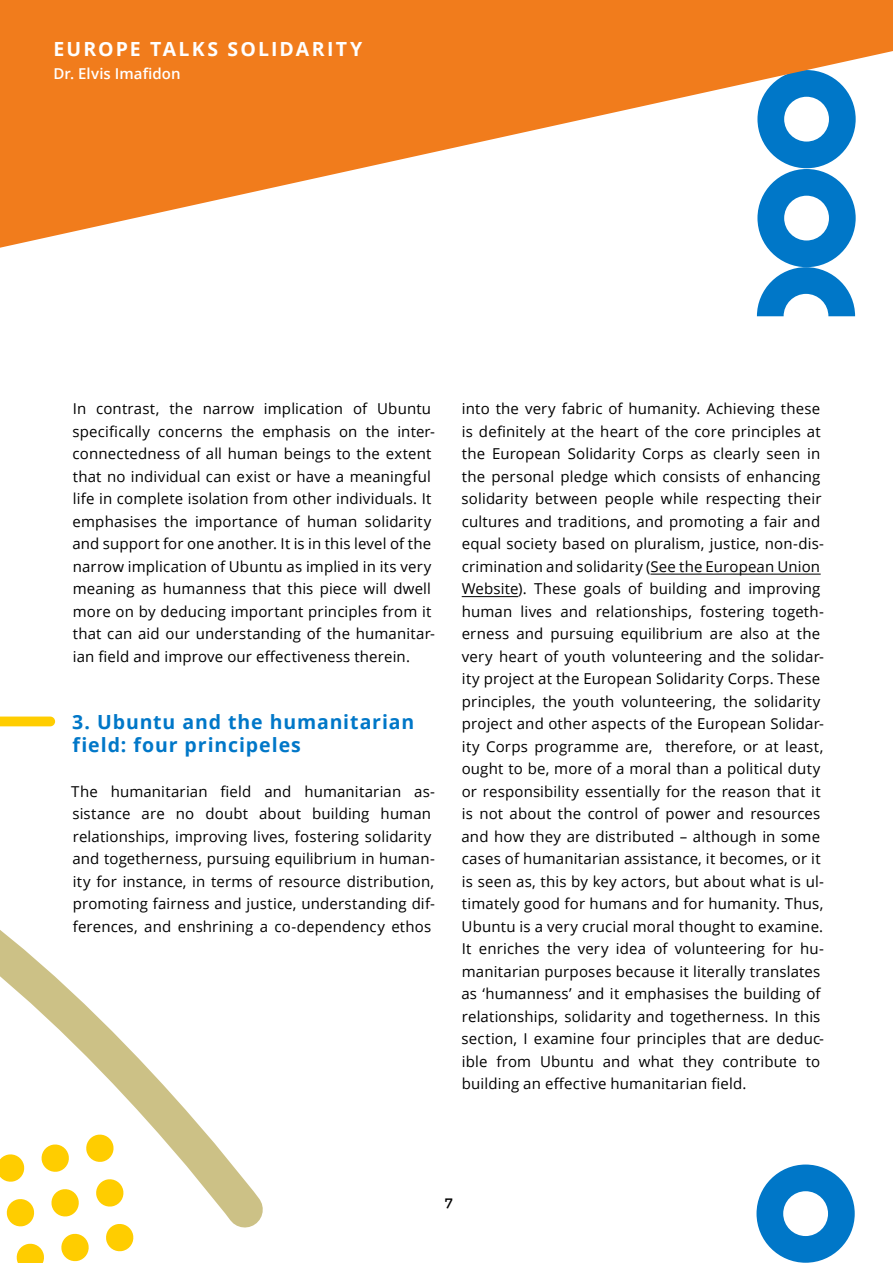
<style>
.page{position:relative;width:893px;height:1263px;background:#fff}
.page>*{position:absolute;margin:0;border:0;box-sizing:border-box;transform-origin:0 0}
.Fließtext{font:700 19.5px/22.5px "Open Sans";letter-spacing:.045em;color:#0077c8}
.t1{font:700 19.5px "Open Sans";letter-spacing:.11em;color:#fff}
.Fließtext-2{font:15px/22.5px "Open Sans";letter-spacing:.01em;color:#000}
.t2{font:600 15px "Open Sans";letter-spacing:.01em;color:#fff}
.t3{font:700 15px "Pitch";color:#000}
</style>
<div class="page">
<svg style="left:757px;top:248px;width:99px;height:68px"></svg>
<svg style="left:756px;top:1164px;width:99px;height:99px"></svg>
<svg style="left:0;top:0;width:893px;height:248px;fill:#f17c1c"></svg>
<hr style="left:650px;top:574px;width:171px;height:1px;background:#000">
<hr style="left:462px;top:596px;width:56px;height:1px;background:#000">
<svg style="left:0;top:716px;width:55px;height:10px"></svg>
<svg style="left:0;top:930px;width:263px;height:298px"></svg>
<svg style="left:105px;top:1222px;width:30px;height:30px"></svg>
<svg style="left:61px;top:1233px;width:28px;height:29px"></svg>
<svg style="left:16px;top:1243px;width:28px;height:20px"></svg>
<svg style="left:140px;top:1168px;width:8px;height:30px"></svg>
<svg style="left:95px;top:1178px;width:30px;height:30px"></svg>
<svg style="left:50px;top:1188px;width:30px;height:30px"></svg>
<svg style="left:6px;top:1198px;width:29px;height:30px"></svg>
<svg style="left:130px;top:1123px;width:18px;height:30px"></svg>
<svg style="left:85px;top:1133px;width:30px;height:30px"></svg>
<svg style="left:40px;top:1143px;width:30px;height:30px"></svg>
<svg style="left:0;top:1153px;width:26px;height:30px"></svg>
<svg style="left:31px;top:1121px;width:30px;height:7px"></svg>
<svg style="left:0;top:1121px;width:16px;height:17px"></svg>
<h1 class="t1" style="left:54px;top:36px;width:310px">EUROPE TALKS SOLIDARITY</h1>
<p class="t2" style="left:54px;top:63px;width:129px">Dr. Elvis Imafidon</p>
<p class="Fließtext-2" style="left:72px;top:397px;width:364px">In contrast, the narrow implication of Ubuntu specifically concerns the emphasis on the inter&shy;connectedness of all human beings to the extent that no individual can exist or have a meaningful life in complete isolation from other individuals. It emphasises the importance of human solidarity and support for one another. It is in this level of the narrow implication of Ubuntu as implied in its very meaning as humanness that this piece will dwell more on by deducing important principles from it that can aid our understanding of the humanitar&shy;ian field and improve our effectiveness therein.</p>
<p class="Fließtext" style="left:72px;top:710px;width:343px">3. Ubuntu and the humanitarian field: four principeles</p>
<p class="Fließtext-2" style="left:71px;top:779px;width:365px">The humanitarian field and humanitarian as&shy;sistance are no doubt about building human relationships, improving lives, fostering solidarity and togetherness, pursuing equilibrium in human&shy;ity for instance, in terms of resource distribution, promoting fairness and justice, understanding dif&shy;ferences, and enshrining a co-dependency ethos</p>
<p class="Fließtext-2" style="left:461px;top:397px;width:364px">into the very fabric of humanity. Achieving these is definitely at the heart of the core principles at the European Solidarity Corps as clearly seen in the personal pledge which consists of enhancing solidarity between people while respecting their cultures and traditions, and promoting a fair and equal society based on pluralism, justice, non-dis&shy;crimination and solidarity (See the European Union Website). These goals of building and improving human lives and relationships, fostering togeth&shy;erness and pursuing equilibrium are also at the very heart of youth volunteering and the solidar&shy;ity project at the European Solidarity Corps. These principles, the youth volunteering, the solidarity project and other aspects of the European Solidar&shy;ity Corps programme are, therefore, or at least, ought to be, more of a moral than a political duty or responsibility essentially for the reason that it is not about the control of power and resources and how they are distributed – although in some cases of humanitarian assistance, it becomes, or it is seen as, this by key actors, but about what is ul&shy;timately good for humans and for humanity. Thus, Ubuntu is a very crucial moral thought to examine.<br>It enriches the very idea of volunteering for hu&shy;manitarian purposes because it literally translates as ‘humanness’ and it emphasises the building of relationships, solidarity and togetherness. In this section, I examine four principles that are deduc&shy;ible from Ubuntu and what they contribute to building an effective humanitarian field.</p>
<p class="t3" style="left:444px;top:1192px;width:11px">7</p>
</div>
